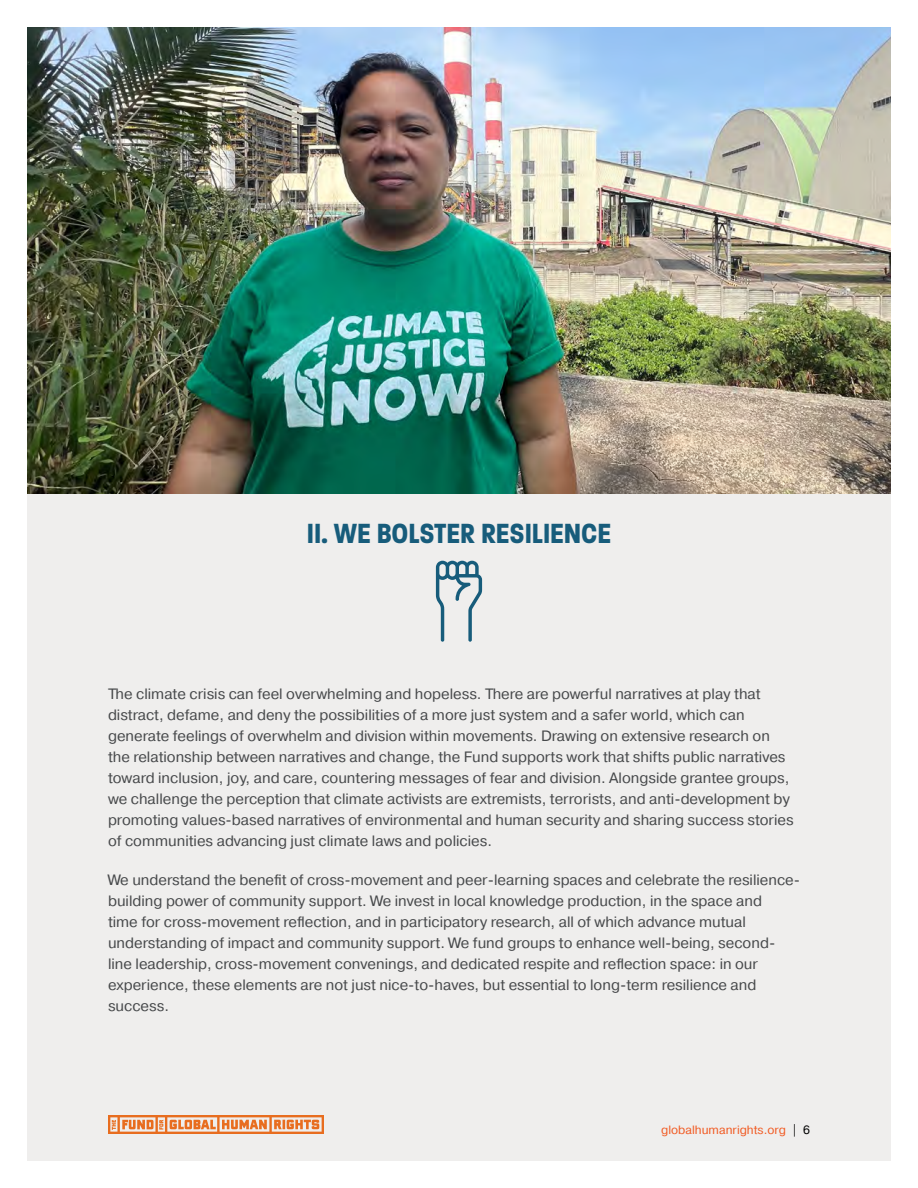
<style>
.page{position:relative;width:918px;height:1188px;background:#fff}
.page>*{position:absolute;margin:0;border:0;box-sizing:border-box;transform-origin:0 0}
.t1{font:700 30px "Paralucent Cond";color:#175c7b}
.t2{font:15px/21px "Pragmatica";color:#47494b}
.t3{font:12px "Pragmatica Web";color:#f15a22}
.s1{color:#000}
</style>
<div class="page">
<div style="left:27px;top:27px;width:864px;height:1134px;background:#efeeed"></div>
<svg style="left:436px;top:561px;width:46px;height:81px"></svg>
<img style="left:27px;top:27px;width:864px;height:466px">
<svg style="left:108px;top:1115px;width:216px;height:19px"></svg>
<h1 class="t1" style="left:307px;top:515px;width:306px">II. WE BOLSTER RESILIENCE</h1>
<p class="t2" style="left:108px;top:683px;width:687px">The climate crisis can feel overwhelming and hopeless. There are powerful narratives at play that distract, defame, and deny the possibilities of a more just system and a safer world, which can generate feelings of overwhelm and division within movements. Drawing on extensive research on the relationship between narratives and change, the Fund supports work that shifts public narratives toward inclusion, joy, and care, countering messages of fear and division. Alongside grantee groups, we challenge the perception that climate activists are extremists, terrorists, and anti-development by promoting values-based narratives of environmental and human security and sharing success stories of communities advancing just climate laws and policies.</p>
<p class="t2" style="left:108px;top:869px;width:694px">We understand the benefit of cross-movement and peer-learning spaces and celebrate the resilience&shy;building power of community support. We invest in local knowledge production, in the space and<br>time for cross-movement reflection, and in participatory research, all of which advance mutual understanding of impact and community support. We fund groups to enhance well-being, second&shy;line leadership, cross-movement convenings, and dedicated respite and reflection space: in our experience, these elements are not just nice-to-haves, but essential to long-term resilience and success.</p>
<p class="t3" style="left:661px;top:1123px;width:150px">globalhumanrights.org <span class="s1">| 6</span></p>
</div>
